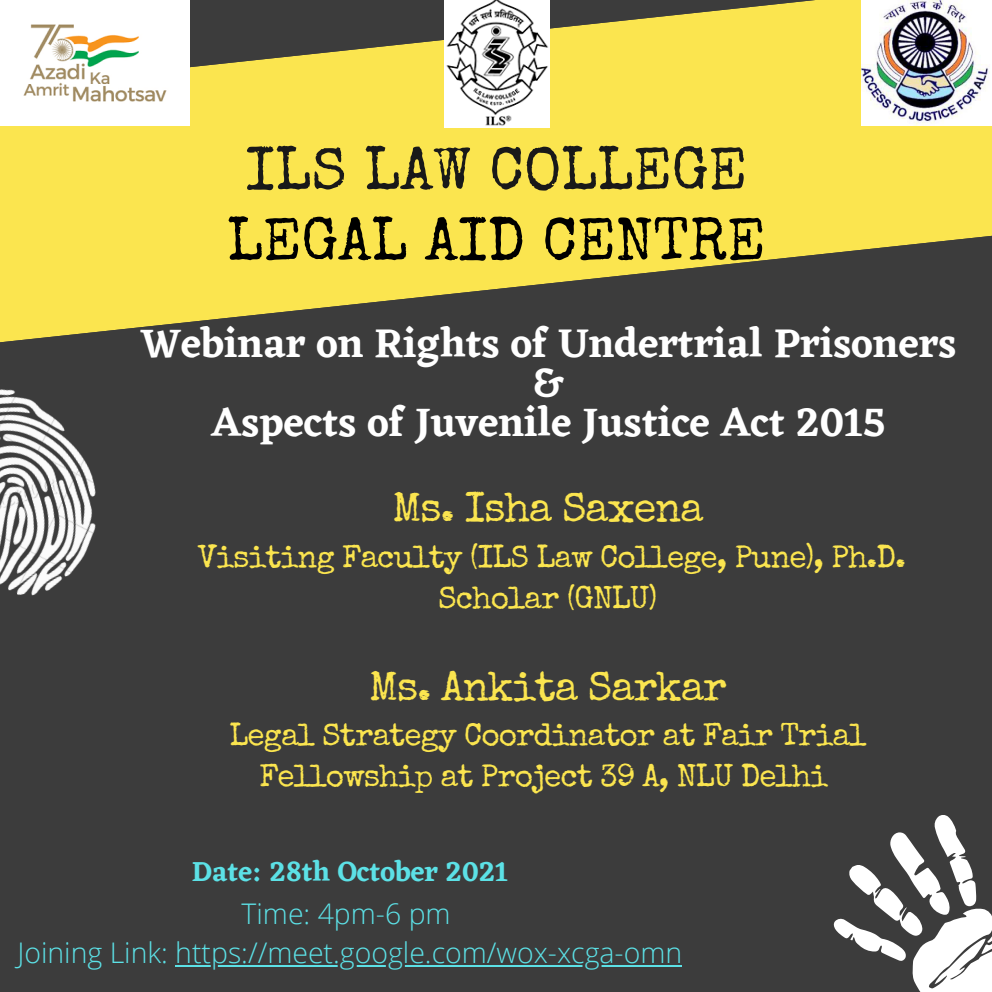
<style>
.page{position:relative;width:992px;height:992px;background:#3c3c3c}
.page>*{position:absolute;margin:0;border:0;box-sizing:border-box;transform-origin:0 0}
.t1{font:60px "Special Elite";color:#000}
.t2{font:60px "Special Elite";color:#191919}
.t3{font:600 41.5px/39.5px "Eczar";color:#fff;text-align:center}
.t4{font:41.5px "Special Elite";letter-spacing:-.03em;color:#fbe54f}
.t5{font:31.5px/41.2px "Special Elite";letter-spacing:-.03em;color:#fbe54f;text-align:center}
.t6{font:300 28.5px "Open Sans";color:#5ce1e6}
.t7{font:600 28.5px "Eczar";color:#5ce1e6}
</style>
<div class="page">
<img style="left:0;top:389px;width:96px;height:207px">
<svg style="left:0;top:0;width:992px;height:343px;fill:#fbe54f"></svg>
<svg style="left:833px;top:815px;width:159px;height:177px"></svg>
<img style="left:0;top:0;width:189px;height:126px">
<img style="left:444px;top:0;width:105px;height:127px">
<img style="left:861px;top:0;width:131px;height:126px">
<hr style="left:175px;top:965px;width:507px;height:2px;background:#5ce1e6">
<p class="t2" style="left:245px;top:147px;width:503px">ILS LAW COLLEGE</p>
<p class="t1" style="left:227px;top:217px;width:540px">LEGAL AID CENTRE</p>
<p class="t3" style="left:140px;top:323px;width:818px">Webinar on Rights of Undertrial Prisoners &amp;</p>
<p class="t3" style="left:211px;top:401px;width:676px">Aspects of Juvenile Justice Act 2015</p>
<p class="t4" style="left:392px;top:492px;width:312px">Ms. Isha Saxena</p>
<p class="t5" style="left:198px;top:539px;width:710px">Visiting Faculty (ILS Law College, Pune), Ph.D.<br>Scholar (GNLU)</p>
<p class="t4" style="left:369px;top:670px;width:359px">Ms. Ankita Sarkar</p>
<p class="t5" style="left:229px;top:718px;width:638px">Legal Strategy Coordinator at Fair Trial<br>Fellowship at Project 39 A, NLU Delhi</p>
<p class="t7" style="left:192px;top:854px;width:317px">Date: 28th October 2021</p>
<p class="t6" style="left:242px;top:893px;width:211px">Time: 4pm-6 pm</p>
<p class="t6" style="left:17px;top:933px;width:666px">Joining Link: https://meet.google.com/wox-xcga-omn</p>
</div>
